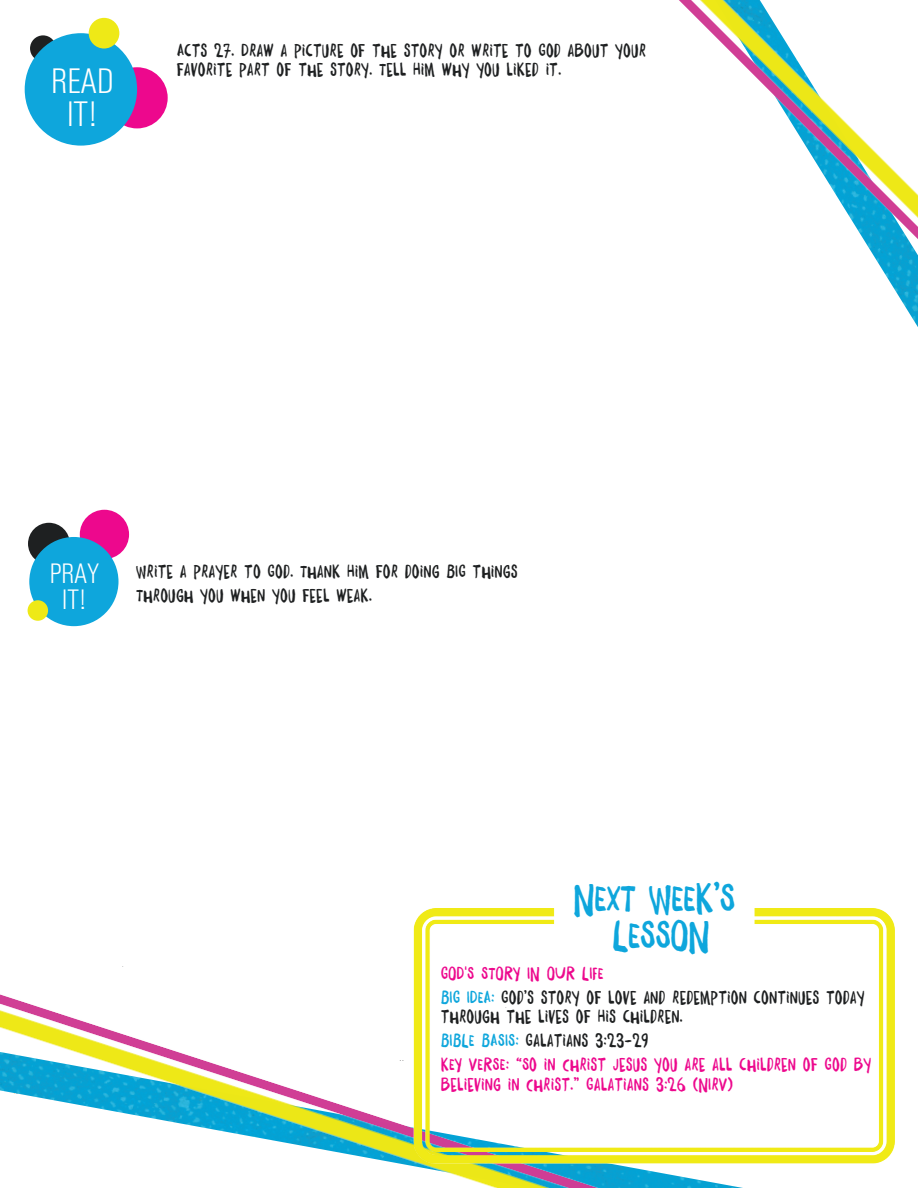
<style>
.page{position:relative;width:918px;height:1188px;background:#fff}
.page>*{position:absolute;margin:0;border:0;box-sizing:border-box;transform-origin:0 0}
.t1{font:37.2px/37.5px "Daft Brush";letter-spacing:.005em;color:#0ea6dc;text-align:center}
.t2{font:300 condensed 35.85px/33.2px "Univers";letter-spacing:-.015em;color:#fff;text-align:center}
.t3{font:300 condensed 28.35px/26.2px "Univers";letter-spacing:-.015em;color:#fff;text-align:center}
.t4{font:16.5px/24px "Daft Brush";letter-spacing:.04em;color:#1e2021}
.t5{font:16.5px/24px "Daft Brush";letter-spacing:.04em;color:#ed088d}
.s1{color:#ed088d}
.s2{color:#0ea6dc}
.s3{color:#1e2021}
</style>
<div class="page">
<div style="left:80px;top:510px;width:49px;height:49px;background:#ed088d;border-radius:50%"></div>
<div style="left:28px;top:523px;width:42px;height:42px;background:#1e2021;border-radius:50%"></div>
<div style="left:29px;top:537px;width:90px;height:89px;background:#0ea6dc;border-radius:50%"></div>
<div style="left:28px;top:600px;width:20px;height:21px;background:#eee917;border-radius:50%"></div>
<div style="left:107px;top:67px;width:61px;height:61px;background:#ed088d;border-radius:50%"></div>
<div style="left:30px;top:35px;width:26px;height:26px;background:#1e2021;border-radius:50%"></div>
<div style="left:25px;top:33px;width:112px;height:113px;background:#0ea6dc;border-radius:50%"></div>
<div style="left:89px;top:18px;width:30px;height:31px;background:#eee917;border-radius:50%"></div>
<img style="left:679px;top:0;width:239px;height:327px">
<img style="left:0;top:994px;width:743px;height:194px">
<img style="left:399px;top:908px;width:496px;height:272px">
<h2 class="t2" style="left:51px;top:65px;width:64px">READ<br>IT!</h2>
<p class="t4" style="left:177px;top:40px;width:470px;line-height:19.5px">ACTS 27. DRAW A PICTURE OF THE STORY OR WRITE TO GOD ABOUT YOUR<br>FAVORITE PART OF THE STORY. TELL HIM WHY YOU LIKED IT.</p>
<h3 class="t3" style="left:50px;top:560px;width:51px">PRAY<br>IT!</h3>
<p class="t4" style="left:137px;top:560px;width:383px">WRITE A PRAYER TO GOD. THANK HIM FOR DOING BIG THINGS<br>THROUGH YOU WHEN YOU FEEL WEAK.</p>
<h1 class="t1" style="left:574px;top:879px;width:163px">NEXT WEEK’S<br>LESSON</h1>
<p class="t4" style="left:441px;top:961px;width:425px"><span class="s1">GOD'S STORY IN OUR LIFE<br></span><span class="s2">BIG IDEA:</span> GOD’S STORY OF LOVE AND REDEMPTION CONTINUES TODAY</p>
<p class="t5" style="left:441px;top:1005px;width:431px"><span class="s3">THROUGH THE LIVES OF HIS CHILDREN.<br></span><span class="s2">BIBLE BASIS:</span> <span class="s3">GALATIANS 3:23-29<br></span>KEY VERSE: “SO IN CHRIST JESUS YOU ARE ALL CHILDREN OF GOD BY</p>
<p class="t5" style="left:441px;top:1072px;width:293px">BELIEVING IN CHRIST.” GALATIANS 3:26 (NIRV)</p>
</div>
